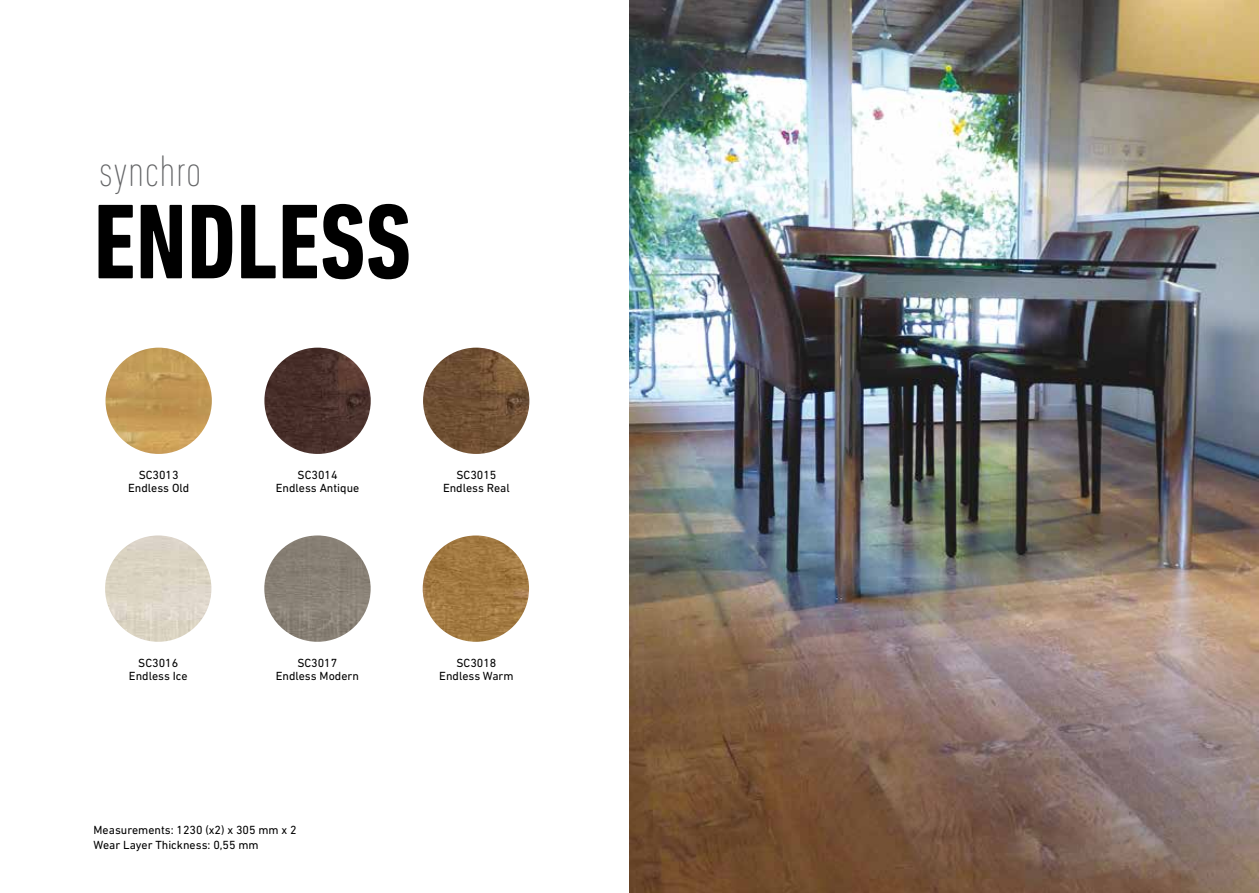
<style>
.page{position:relative;width:1259px;height:893px;background:#fff}
.page>*{position:absolute;margin:0;border:0;box-sizing:border-box;transform-origin:0 0}
.t1{font:700 condensed 108px "DIN Next LT Pro";color:#000}
.t2{font:200 condensed 45px "DIN Next LT Pro";color:#646567}
.t3{font:12px/13.5px "DIN Next LT Pro";color:#000;text-align:center}
</style>
<div class="page">
<img style="left:105px;top:535px;width:106px;height:107px;border-radius:53px">
<img style="left:264px;top:535px;width:107px;height:107px;border-radius:53px">
<img style="left:423px;top:535px;width:106px;height:107px;border-radius:53px">
<img style="left:105px;top:348px;width:107px;height:106px;border-radius:53px">
<img style="left:423px;top:348px;width:106px;height:106px;border-radius:53px">
<img style="left:264px;top:348px;width:107px;height:106px;border-radius:53px">
<img style="left:629px;top:0;width:630px;height:893px">
<h2 class="t2" style="left:98px;top:145px;width:105px">synchro</h2>
<h1 class="t1" style="left:94px;top:180px;width:319px">ENDLESS</h1>
<p class="t3" style="left:276px;top:468px;width:85px">SC3014<br>Endless Antique</p>
<p class="t3" style="left:128px;top:468px;width:63px">SC3013<br>Endless Old</p>
<p class="t3" style="left:443px;top:468px;width:68px">SC3015<br>Endless Real</p>
<p class="t3" style="left:129px;top:656px;width:60px">SC3016<br>Endless Ice</p>
<p class="t3" style="left:276px;top:656px;width:85px">SC3017<br>Endless Modern</p>
<p class="t3" style="left:439px;top:656px;width:76px">SC3018<br>Endless Warm</p>
<p class="t3" style="left:94px;top:822px;width:205px;line-height:15px;text-align:left">Measurements: 1230 (x2) x 305 mm x 2<br>Wear Layer Thickness: 0,55 mm</p>
</div>
